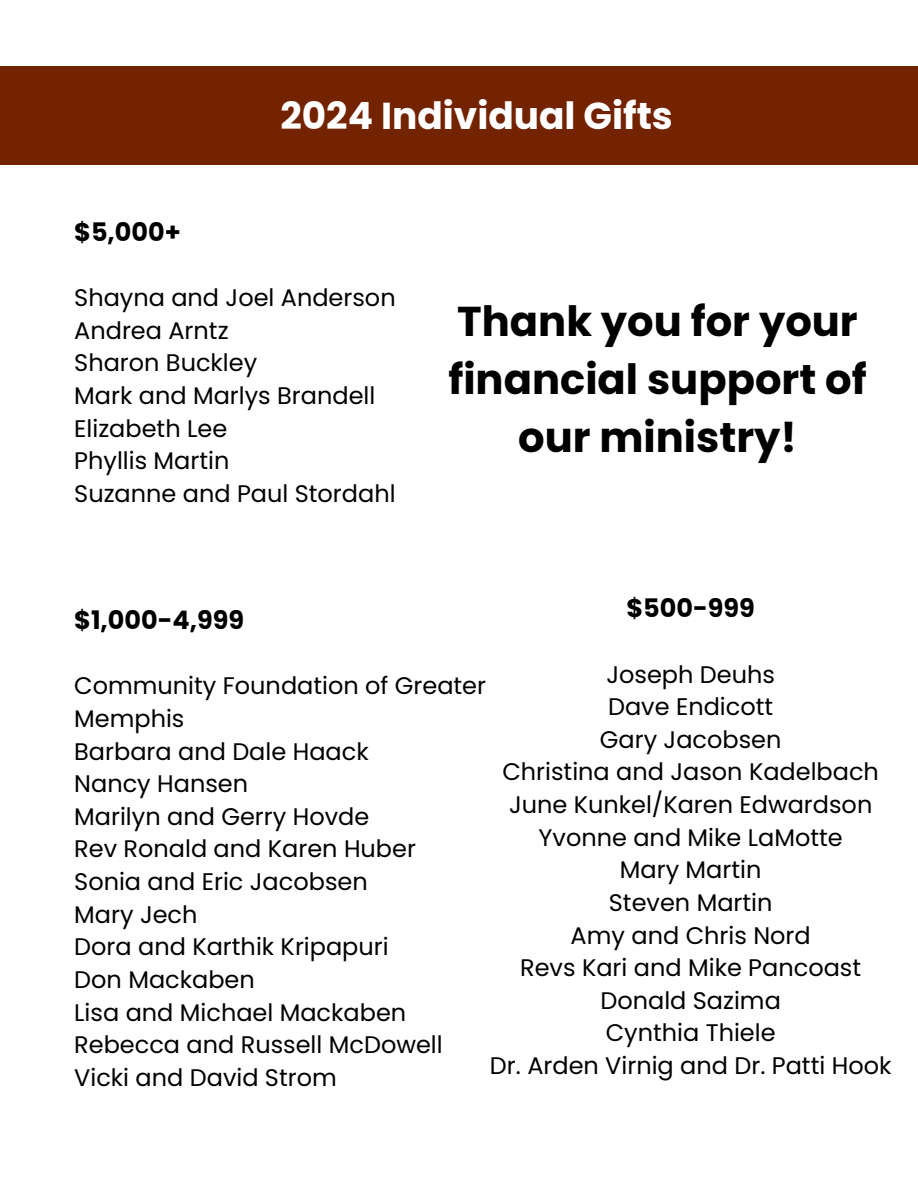
<style>
.page{position:relative;width:918px;height:1188px;background:#fff}
.page>*{position:absolute;margin:0;border:0;box-sizing:border-box;transform-origin:0 0}
.t1{font:700 41.7px/58.2px "Poppins";color:#000;text-align:center}
.t2{font:700 37.5px "Poppins";color:#fff}
.t3{font:700 25.5px "Poppins";color:#000}
.t4{font:24px/32.7px "Poppins";color:#000}
</style>
<div class="page">
<div style="left:0;top:67px;width:918px;height:98px;background:#742300"></div>
<h3 class="t3" style="left:74px;top:214px;width:108px">$5,000+</h3>
<h2 class="t2" style="left:280px;top:89px;width:394px">2024 Individual Gifts</h2>
<p class="t4" style="left:74px;top:281px;width:323px">Shayna and Joel Anderson</p>
<p class="t4" style="left:74px;top:314px;width:156px">Andrea Arntz</p>
<p class="t4" style="left:74px;top:347px;width:185px">Sharon Buckley</p>
<p class="t4" style="left:74px;top:379px;width:303px">Mark and Marlys Brandell</p>
<p class="t4" style="left:74px;top:412px;width:154px">Elizabeth Lee</p>
<p class="t4" style="left:74px;top:445px;width:157px">Phyllis Martin</p>
<p class="t4" style="left:74px;top:477px;width:323px">Suzanne and Paul Stordahl</p>
<h3 class="t3" style="left:74px;top:602px;width:171px">$1,000-4,999</h3>
<p class="t1" style="left:448px;top:292px;width:420px">Thank you for your financial support of our ministry!</p>
<h1 class="t3" style="left:626px;top:591px;width:130px">$500-999</h1>
<h3 class="t4" style="left:606px;top:658px;width:170px">Joseph Deuhs</h3>
<p class="t4" style="left:608px;top:690px;width:167px">Dave Endicott</p>
<p class="t4" style="left:600px;top:723px;width:183px">Gary Jacobsen</p>
<p class="t4" style="left:502px;top:756px;width:378px">Christina and Jason Kadelbach</p>
<p class="t4" style="left:509px;top:788px;width:365px">June Kunkel/Karen Edwardson</p>
<p class="t4" style="left:539px;top:821px;width:306px">Yvonne and Mike LaMotte</p>
<p class="t4" style="left:620px;top:854px;width:143px">Mary Martin</p>
<p class="t4" style="left:609px;top:886px;width:165px">Steven Martin</p>
<p class="t4" style="left:571px;top:919px;width:242px">Amy and Chris Nord</p>
<p class="t4" style="left:520px;top:951px;width:342px">Revs Kari and Mike Pancoast</p>
<p class="t4" style="left:600px;top:984px;width:182px">Donald Sazima</p>
<p class="t4" style="left:606px;top:1017px;width:171px">Cynthia Thiele</p>
<p class="t4" style="left:490px;top:1049px;width:403px">Dr. Arden Virnig and Dr. Patti Hook</p>
<p class="t4" style="left:74px;top:670px;width:413px">Community Foundation of Greater<br>Memphis</p>
<p class="t4" style="left:74px;top:735px;width:296px">Barbara and Dale Haack</p>
<p class="t4" style="left:74px;top:767px;width:175px">Nancy Hansen</p>
<p class="t4" style="left:74px;top:800px;width:296px">Marilyn and Gerry Hovde</p>
<p class="t4" style="left:74px;top:833px;width:343px">Rev Ronald and Karen Huber</p>
<p class="t4" style="left:74px;top:865px;width:295px">Sonia and Eric Jacobsen</p>
<p class="t4" style="left:74px;top:898px;width:125px">Mary Jech</p>
<p class="t4" style="left:74px;top:931px;width:316px">Dora and Karthik Kripapuri</p>
<p class="t4" style="left:74px;top:963px;width:182px">Don Mackaben</p>
<p class="t4" style="left:74px;top:996px;width:333px">Lisa and Michael Mackaben</p>
<p class="t4" style="left:74px;top:1028px;width:370px">Rebecca and Russell McDowell</p>
<p class="t4" style="left:74px;top:1061px;width:264px">Vicki and David Strom</p>
</div>
